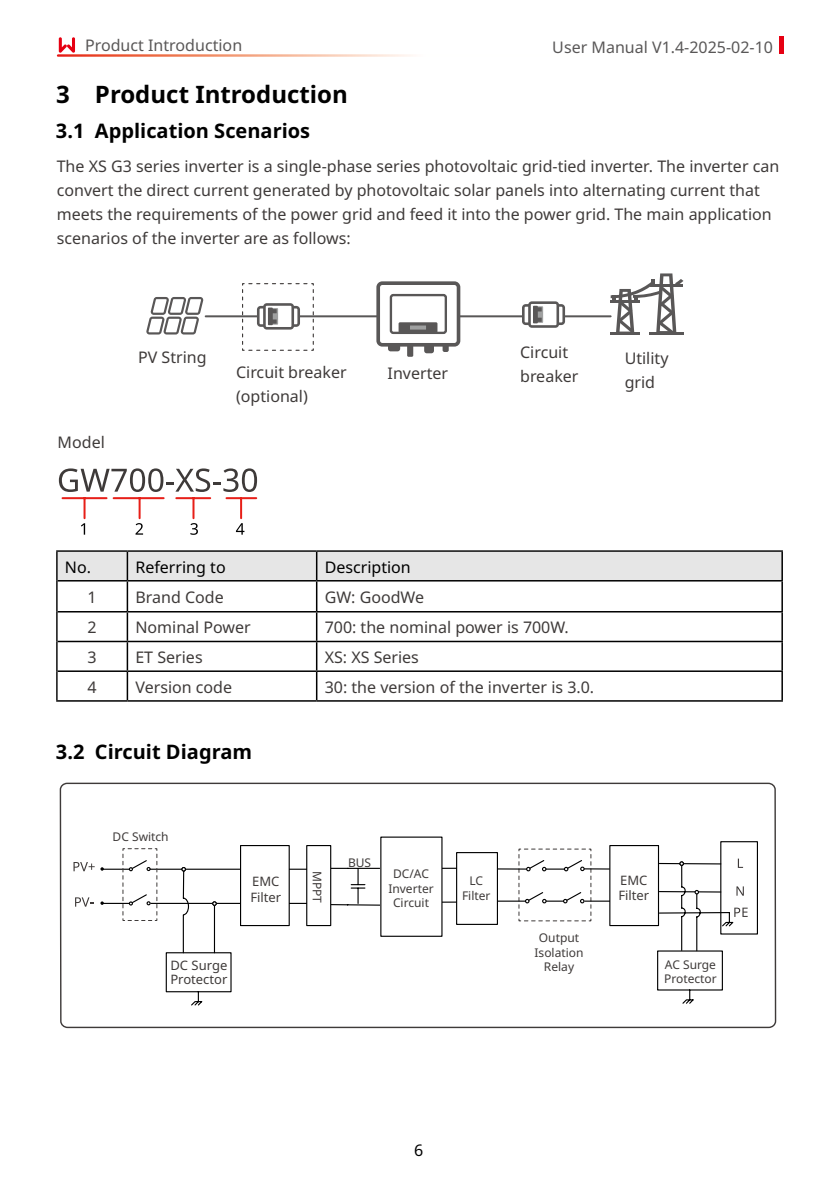
<style>
.page{position:relative;width:840px;height:1191px;background:#fff}
.page>*{position:absolute;margin:0;border:0;box-sizing:border-box;transform-origin:0 0}
.t1{font:700 24px "Noto Sans";color:#000}
.t2{font:700 20px "Noto Sans";color:#000}
.t3{font:16px/24px "Noto Sans";color:#3e3a39}
.t4{font:16px "Noto Sans";color:#595757}
.t5{font:16px "Noto Sans";color:#000}
.t6{font:13px/15.6px "Noto Sans";color:#3e3a39}
.t7{font:12px/14.4px "Noto Sans";color:#3e3a39;text-align:center}
</style>
<div class="page">
<svg style="left:779px;top:36px;width:3px;height:18px"></svg>
<svg style="left:59px;top:37px;width:16px;height:16px"></svg>
<div style="left:60px;top:782px;width:715px;height:246px;border:1px solid #3e3a39;border-radius:7px"></div>
<svg style="left:73px;top:840px;width:685px;height:166px"></svg>
<hr style="left:447px;top:315px;width:163px;height:2px;background:#595757">
<hr style="left:205px;top:315px;width:203px;height:2px;background:#595757">
<svg style="left:146px;top:297px;width:57px;height:37px"></svg>
<svg style="left:241px;top:283px;width:73px;height:68px"></svg>
<svg style="left:521px;top:301px;width:43px;height:27px"></svg>
<svg style="left:610px;top:273px;width:73px;height:61px"></svg>
<div style="left:378px;top:283px;width:80px;height:62px;background:#fff;border-radius:4px"></div>
<div style="left:376px;top:281px;width:84px;height:65px;border:4px solid #595757;border-radius:4px"></div>
<div style="left:398px;top:322px;width:39px;height:11px;background:#595757"></div>
<svg style="left:410px;top:325px;width:16px;height:4px"></svg>
<div style="left:388px;top:343px;width:12px;height:8px;background:#595757;border-radius:3px"></div>
<div style="left:424px;top:343px;width:10px;height:10px;background:#595757;border-radius:3px"></div>
<div style="left:442px;top:343px;width:6px;height:9px;background:#595757;border-radius:2px"></div>
<div style="left:407px;top:343px;width:6px;height:14px;background:#595757"></div>
<div style="left:389px;top:294px;width:58px;height:40px;border:2px solid #595757;border-radius:2px"></div>
<hr style="left:127px;top:581px;width:1px;height:30px;background:#000">
<hr style="left:316px;top:581px;width:1px;height:30px;background:#000">
<hr style="left:781px;top:581px;width:1px;height:30px;background:#000">
<hr style="left:58px;top:611px;width:69px;height:1px;background:#000">
<hr style="left:127px;top:611px;width:189px;height:1px;background:#000">
<hr style="left:316px;top:611px;width:466px;height:1px;background:#000">
<hr style="left:58px;top:640px;width:69px;height:2px;background:#000">
<hr style="left:127px;top:640px;width:189px;height:2px;background:#000">
<hr style="left:316px;top:640px;width:466px;height:2px;background:#000">
<hr style="left:58px;top:670px;width:69px;height:2px;background:#000">
<hr style="left:127px;top:670px;width:189px;height:2px;background:#000">
<svg style="left:127px;top:612px;width:1px;height:88px"></svg>
<hr style="left:316px;top:670px;width:466px;height:2px;background:#000">
<svg style="left:316px;top:612px;width:1px;height:88px"></svg>
<svg style="left:781px;top:612px;width:1px;height:88px"></svg>
<hr style="left:56px;top:700px;width:71px;height:1px;background:#000">
<hr style="left:127px;top:700px;width:189px;height:1px;background:#000">
<hr style="left:316px;top:700px;width:466px;height:1px;background:#000">
<hr style="left:56px;top:550px;width:71px;height:2px;background:#000">
<hr style="left:56px;top:552px;width:2px;height:29px;background:#000">
<hr style="left:127px;top:550px;width:189px;height:2px;background:#000">
<hr style="left:316px;top:550px;width:466px;height:2px;background:#000">
<div style="left:57px;top:551px;width:725px;height:30px;background:#e6e6e6"></div>
<hr style="left:58px;top:580px;width:69px;height:1px;background:#000">
<hr style="left:127px;top:580px;width:189px;height:1px;background:#000">
<hr style="left:316px;top:580px;width:466px;height:1px;background:#000">
<hr style="left:56px;top:581px;width:2px;height:31px;background:#000">
<hr style="left:56px;top:612px;width:2px;height:29px;background:#000">
<hr style="left:56px;top:641px;width:2px;height:30px;background:#000">
<hr style="left:56px;top:671px;width:2px;height:29px;background:#000">
<svg style="left:59px;top:468px;width:198px;height:24px"></svg>
<hr style="left:62px;top:497px;width:44px;height:2px;background:#e71f18">
<hr style="left:113px;top:497px;width:50px;height:2px;background:#e71f18">
<hr style="left:176px;top:497px;width:34px;height:2px;background:#e71f18">
<hr style="left:226px;top:497px;width:30px;height:2px;background:#e71f18">
<hr style="left:83px;top:498px;width:2px;height:20px;background:#e71f18">
<hr style="left:138px;top:498px;width:2px;height:20px;background:#e71f18">
<hr style="left:192px;top:498px;width:2px;height:20px;background:#e71f18">
<hr style="left:240px;top:498px;width:2px;height:20px;background:#e71f18">
<svg style="left:81px;top:523px;width:4px;height:11px"></svg>
<svg style="left:135px;top:523px;width:8px;height:11px"></svg>
<svg style="left:190px;top:523px;width:8px;height:12px"></svg>
<svg style="left:236px;top:523px;width:8px;height:11px"></svg>
<p class="t4" style="left:85px;top:34px;width:158px">Product Introduction</p>
<p class="t4" style="left:552px;top:36px;width:222px">User Manual V1.4-2025-02-10</p>
<h1 class="t1" style="left:56px;top:78px;width:293px">3 Product Introduction</h1>
<p class="t2" style="left:56px;top:116px;width:255px">3.1 Application Scenarios</p>
<p class="t3" style="left:57px;top:154px;width:723px">The XS G3 series inverter is a single-phase series photovoltaic grid-tied inverter. The inverter can convert the direct current generated by photovoltaic solar panels into alternating current that meets the requirements of the power grid and feed it into the power grid. The main application scenarios of the inverter are as follows:</p>
<p class="t3" style="left:58px;top:431px;width:49px">Model</p>
<p class="t3" style="left:138px;top:345px;width:70px">PV String</p>
<p class="t3" style="left:520px;top:340px;width:49px">Circuit</p>
<p class="t3" style="left:236px;top:361px;width:112px">Circuit breaker</p>
<p class="t3" style="left:520px;top:364px;width:60px">breaker</p>
<p class="t3" style="left:236px;top:385px;width:73px">(optional)</p>
<p class="t3" style="left:387px;top:361px;width:62px">Inverter</p>
<p class="t3" style="left:624px;top:346px;width:45px">Utility grid</p>
<p class="t5" style="left:65px;top:555px;width:28px">No.</p>
<p class="t5" style="left:135px;top:555px;width:92px">Referring to</p>
<p class="t5" style="left:324px;top:555px;width:88px">Description</p>
<p class="t3" style="left:87px;top:585px;width:11px">1</p>
<p class="t3" style="left:135px;top:585px;width:90px">Brand Code</p>
<p class="t3" style="left:324px;top:585px;width:101px">GW: GoodWe</p>
<p class="t3" style="left:87px;top:616px;width:11px">2</p>
<p class="t3" style="left:135px;top:616px;width:117px">Nominal Power</p>
<p class="t3" style="left:324px;top:616px;width:245px">700: the nominal power is 700W.</p>
<p class="t3" style="left:87px;top:646px;width:11px">3</p>
<p class="t3" style="left:135px;top:646px;width:69px">ET Series</p>
<p class="t3" style="left:324px;top:646px;width:96px">XS: XS Series</p>
<p class="t3" style="left:87px;top:675px;width:11px">4</p>
<p class="t3" style="left:135px;top:675px;width:98px">Version code</p>
<p class="t3" style="left:324px;top:675px;width:271px">30: the version of the inverter is 3.0.</p>
<p class="t2" style="left:56px;top:737px;width:197px">3.2 Circuit Diagram</p>
<p class="t7" style="left:112px;top:829px;width:58px">DC Switch</p>
<p class="t7" style="left:348px;top:855px;width:25px">BUS</p>
<p class="t6" style="left:170px;top:959px;width:59px;line-height:14px">DC Surge<br>Protector</p>
<p class="t7" style="left:388px;top:867px;width:47px">DC/AC<br>Inverter<br>Circuit</p>
<p class="t7" style="left:324px;top:870px;width:34px;rotate:90deg">MPPT</p>
<p class="t6" style="left:250px;top:874px;width:32px">EMC<br>Filter</p>
<p class="t6" style="left:618px;top:872px;width:32px">EMC<br>Filter</p>
<p class="t7" style="left:462px;top:874px;width:30px">LC<br>Filter</p>
<p class="t7" style="left:534px;top:931px;width:51px">Output<br>Isolation<br>Relay</p>
<p class="t7" style="left:663px;top:958px;width:54px;text-align:left">AC Surge<br>Protector</p>
<p class="t5" style="left:414px;top:1139px;width:11px">6</p>
</div>
